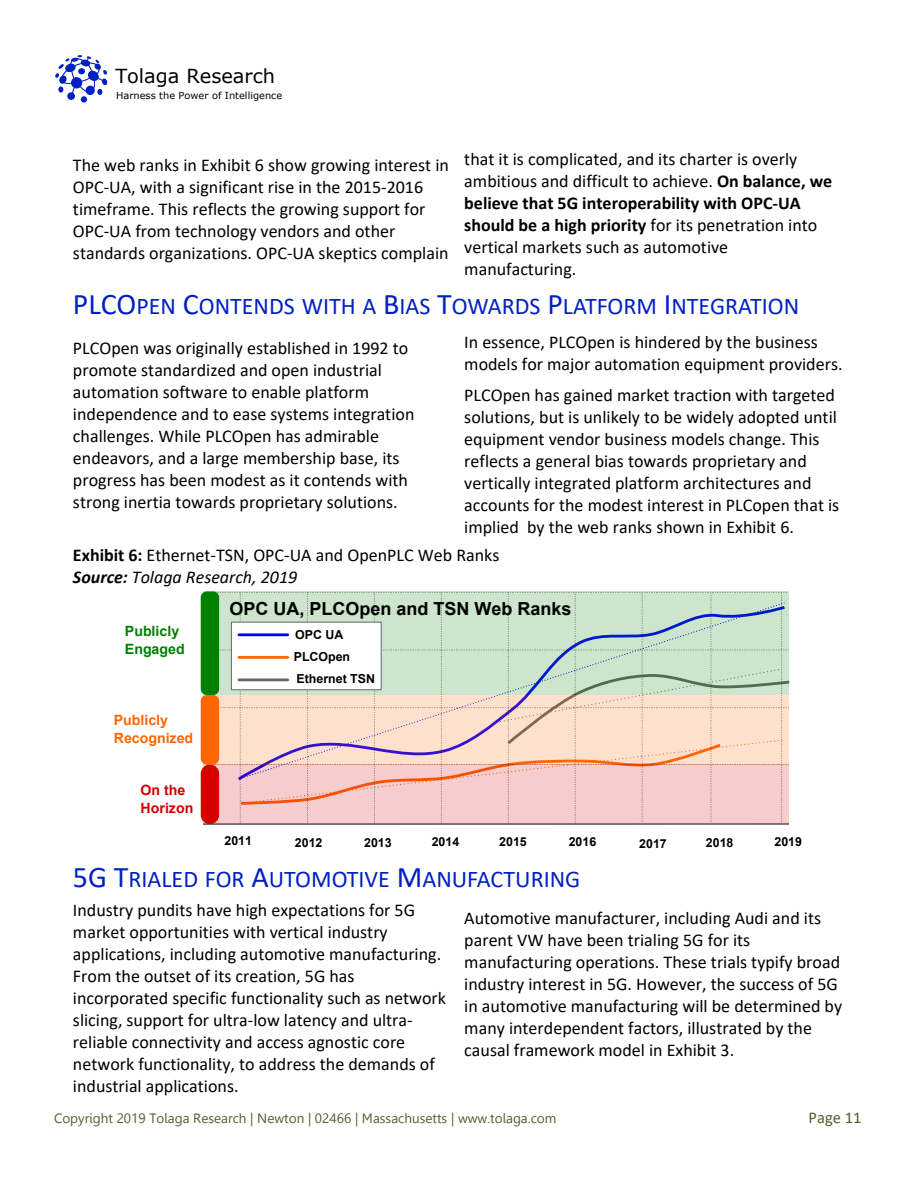
<style>
.page{position:relative;width:918px;height:1188px;background:#fff}
.page>*{position:absolute;margin:0;border:0;box-sizing:border-box;transform-origin:0 0}
.t1{font:24px "Calibri";color:#0020c3}
.t2{font:19.35px "Verdana";color:#000}
.t3{font:18px/22px "Calibri";color:#000}
.t4{font:700 18px "Arial";color:#000}
.t5{font:16.5px "Calibri";color:#4e6128}
.t6{font:700 14.1px/17.7px "Arial";color:#f60}
.t7{font:700 14.1px/17.7px "Arial";color:#008000}
.t8{font:700 14.1px/17.7px "Arial";color:#d40000}
.t9{font:13.5px "Leelawadee";color:#4e6128}
.t10{font:700 12.45px/22.5px "Arial";color:#000}
.t11{font:9.6px "Verdana";color:#000}
.s1{font-weight:700}
.s2{font-size:30px}
.s3{font-weight:700;font-style:italic}
.s4{font-style:italic}
</style>
<div class="page">
<div style="left:81px;top:96px;width:6px;height:7px;background:#0020c3;border-radius:50%"></div>
<div style="left:67px;top:92px;width:8px;height:8px;background:#0020c3;border-radius:50%"></div>
<svg style="left:55px;top:55px;width:53px;height:40px"></svg>
<hr style="left:203px;top:824px;width:586px;height:1px;background:#000">
<div style="left:203px;top:764px;width:586px;height:60px;background:#f6cccc"></div>
<div style="left:201px;top:764px;width:18px;height:60px;background:#d40000;border-radius:9px"></div>
<div style="left:203px;top:695px;width:586px;height:69px;background:#f60;opacity:.2"></div>
<div style="left:201px;top:695px;width:18px;height:69px;background:#f60;border-radius:6px"></div>
<div style="left:201px;top:591px;width:18px;height:104px;background:#008000;border-radius:6px"></div>
<div style="left:203px;top:591px;width:586px;height:104px;background:#008000;opacity:.2"></div>
<div style="left:231px;top:622px;width:150px;height:68px;background:#fff;border:1px solid #666"></div>
<hr style="left:239px;top:633px;width:49px;height:3px;background:#00f">
<hr style="left:239px;top:656px;width:49px;height:3px;background:#f60">
<hr style="left:239px;top:678px;width:49px;height:3px;background:#666">
<p class="t2" style="left:115px;top:69px;width:161px">Tolaga Research</p>
<p class="t11" style="left:116px;top:92px;width:168px">Harness the Power of Intelligence</p>
<p class="t3" style="left:73px;top:156px;width:377px">The web ranks in Exhibit 6 show growing interest in OPC-UA, with a significant rise in the 2015-2016 timeframe. This reflects the growing support for OPC-UA from technology vendors and other standards organizations. OPC-UA skeptics complain</p>
<p class="t3" style="left:464px;top:150px;width:369px">that it is complicated, and its charter is overly ambitious and difficult to achieve. <span class="s1">On balance, we believe that 5G interoperability with OPC-UA should be a high priority</span> for its penetration into vertical markets such as automotive manufacturing.</p>
<h1 class="t1" style="left:73px;top:296px;width:728px"><span class="s2">PLCO</span>PEN <span class="s2">C</span>ONTENDS WITH A <span class="s2">B</span>IAS <span class="s2">T</span>OWARDS <span class="s2">P</span>LATFORM <span class="s2">I</span>NTEGRATION</h1>
<p class="t3" style="left:73px;top:338px;width:343px">PLCOpen was originally established in 1992 to promote standardized and open industrial automation software to enable platform independence and to ease systems integration challenges. While PLCOpen has admirable endeavors, and a large membership base, its progress has been modest as it contends with strong inertia towards proprietary solutions.</p>
<p class="t3" style="left:464px;top:333px;width:380px">In essence, PLCOpen is hindered by the business models for major automation equipment providers.</p>
<p class="t3" style="left:464px;top:386px;width:377px">PLCOpen has gained market traction with targeted solutions, but is unlikely to be widely adopted until equipment vendor business models change. This reflects a general bias towards proprietary and vertically integrated platform architectures and accounts for the modest interest in PLCopen that is implied by the web ranks shown in Exhibit 6.</p>
<p class="t3" style="left:73px;top:545px;width:428px"><span class="s1">Exhibit 6:</span> Ethernet-TSN, OPC-UA and OpenPLC Web Ranks<br><span class="s3">Source:</span> <span class="s4">Tolaga Research, 2019</span></p>
<p class="t4" style="left:230px;top:602px;width:344px">OPC UA, PLCOpen and TSN Web Ranks</p>
<p class="t7" style="left:125px;top:624px;width:61px">Publicly<br>Engaged</p>
<p class="t10" style="left:294px;top:624px;width:83px">OPC UA<br>PLCOpen<br>Ethernet TSN</p>
<p class="t6" style="left:114px;top:712px;width:81px">Publicly<br>Recognized</p>
<p class="t8" style="left:141px;top:782px;width:54px">On the<br>Horizon</p>
<p class="t10" style="left:225px;top:831px;width:29px">2011</p>
<p class="t10" style="left:295px;top:833px;width:29px">2012</p>
<p class="t10" style="left:364px;top:833px;width:29px">2013</p>
<p class="t10" style="left:432px;top:832px;width:29px">2014</p>
<p class="t10" style="left:499px;top:832px;width:29px">2015</p>
<p class="t10" style="left:569px;top:832px;width:29px">2016</p>
<p class="t10" style="left:639px;top:834px;width:29px">2017</p>
<p class="t10" style="left:706px;top:833px;width:29px">2018</p>
<p class="t10" style="left:774px;top:832px;width:29px">2019</p>
<h1 class="t1" style="left:73px;top:869px;width:509px"><span class="s2">5G T</span>RIALED FOR <span class="s2">A</span>UTOMOTIVE <span class="s2">M</span>ANUFACTURING</h1>
<p class="t3" style="left:73px;top:901px;width:375px">Industry pundits have high expectations for 5G market opportunities with vertical industry applications, including automotive manufacturing.<br>From the outset of its creation, 5G has incorporated specific functionality such as network slicing, support for ultra-low latency and ultra&shy;reliable connectivity and access agnostic core network functionality, to address the demands of industrial applications.</p>
<p class="t3" style="left:464px;top:908px;width:379px">Automotive manufacturer, including Audi and its parent VW have been trialing 5G for its manufacturing operations. These trials typify broad industry interest in 5G. However, the success of 5G in automotive manufacturing will be determined by many interdependent factors, illustrated by the causal framework model in Exhibit 3.</p>
<p class="t9" style="left:54px;top:1110px;width:504px">Copyright 2019 Tolaga Research | Newton | 02466 | Massachusetts | www.tolaga.com</p>
<p class="t5" style="left:809px;top:1111px;width:54px">Page 11</p>
</div>
